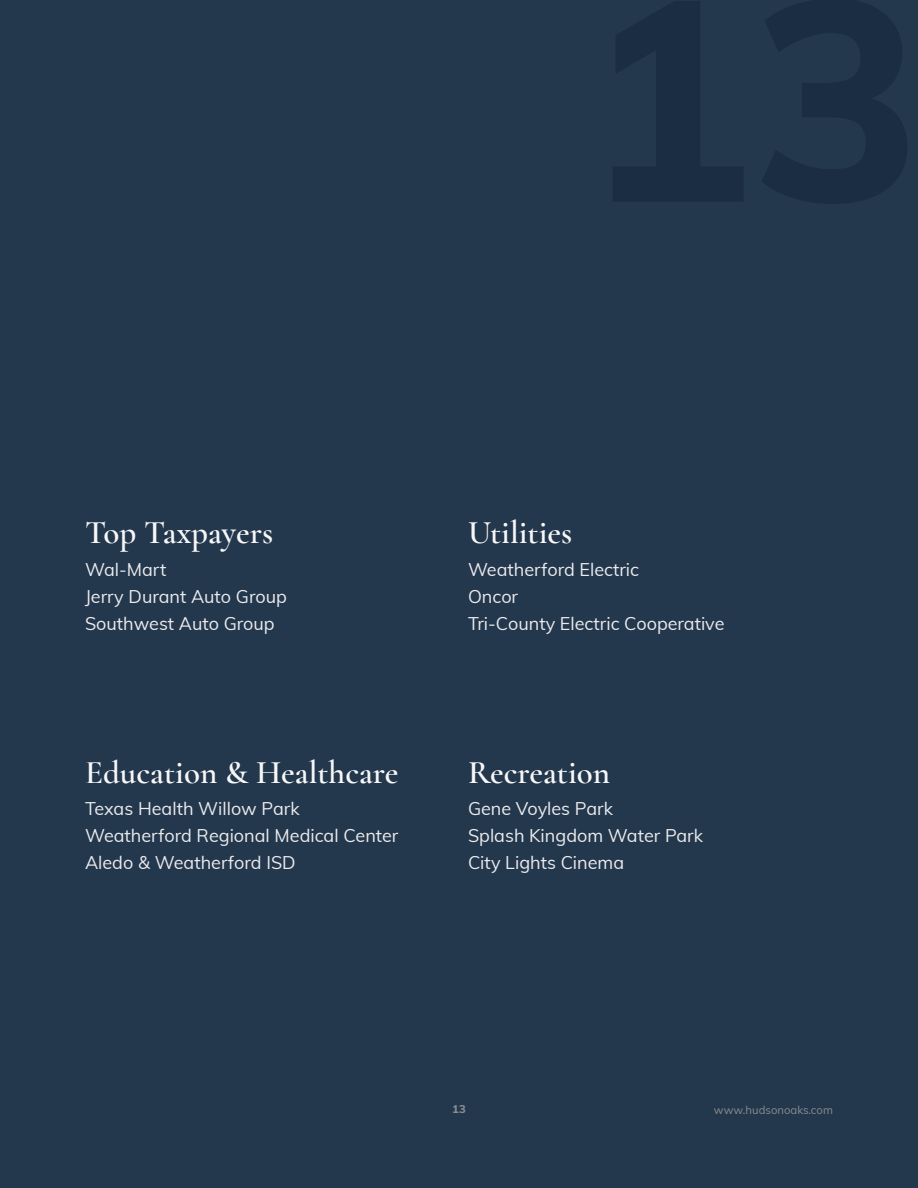
<style>
.page{position:relative;width:918px;height:1188px;background:#23374d}
.page>*{position:absolute;margin:0;border:0;box-sizing:border-box;transform-origin:0 0}
.t1{font:600 33px "Cormorant Garamond";color:#f7f7f8}
.t2{font:18px "Muli";color:#ebebed}
.t3{font:11.25px "Muli";color:#8a8c8f}
.t4{font:800 11.25px "Muli";color:#8a8c8f}
</style>
<div class="page">
<p class="t1" style="left:85px;top:512px;width:190px">Top Taxpayers</p>
<p class="t2" style="left:85px;top:556px;width:83px">Wal-Mart</p>
<p class="t2" style="left:85px;top:583px;width:203px">Jerry Durant Auto Group</p>
<p class="t2" style="left:85px;top:610px;width:191px">Southwest Auto Group</p>
<p class="t1" style="left:85px;top:752px;width:315px">Education &amp; Healthcare</p>
<p class="t2" style="left:85px;top:796px;width:216px">Texas Health Willow Park</p>
<p class="t2" style="left:85px;top:823px;width:315px">Weatherford Regional Medical Center</p>
<p class="t2" style="left:85px;top:850px;width:212px">Aledo &amp; Weatherford ISD</p>
<p class="t1" style="left:468px;top:512px;width:106px">Utilities</p>
<p class="t2" style="left:468px;top:556px;width:173px">Weatherford Electric</p>
<p class="t2" style="left:468px;top:583px;width:52px">Oncor</p>
<p class="t2" style="left:468px;top:610px;width:258px">Tri-County Electric Cooperative</p>
<p class="t1" style="left:468px;top:752px;width:144px">Recreation</p>
<p class="t2" style="left:468px;top:796px;width:146px">Gene Voyles Park</p>
<p class="t2" style="left:468px;top:823px;width:237px">Splash Kingdom Water Park</p>
<p class="t2" style="left:468px;top:850px;width:158px">City Lights Cinema</p>
<p class="t4" style="left:452px;top:1100px;width:15px">13</p>
<p class="t3" style="left:714px;top:1102px;width:121px">www.hudsonoaks.com</p>
</div>
